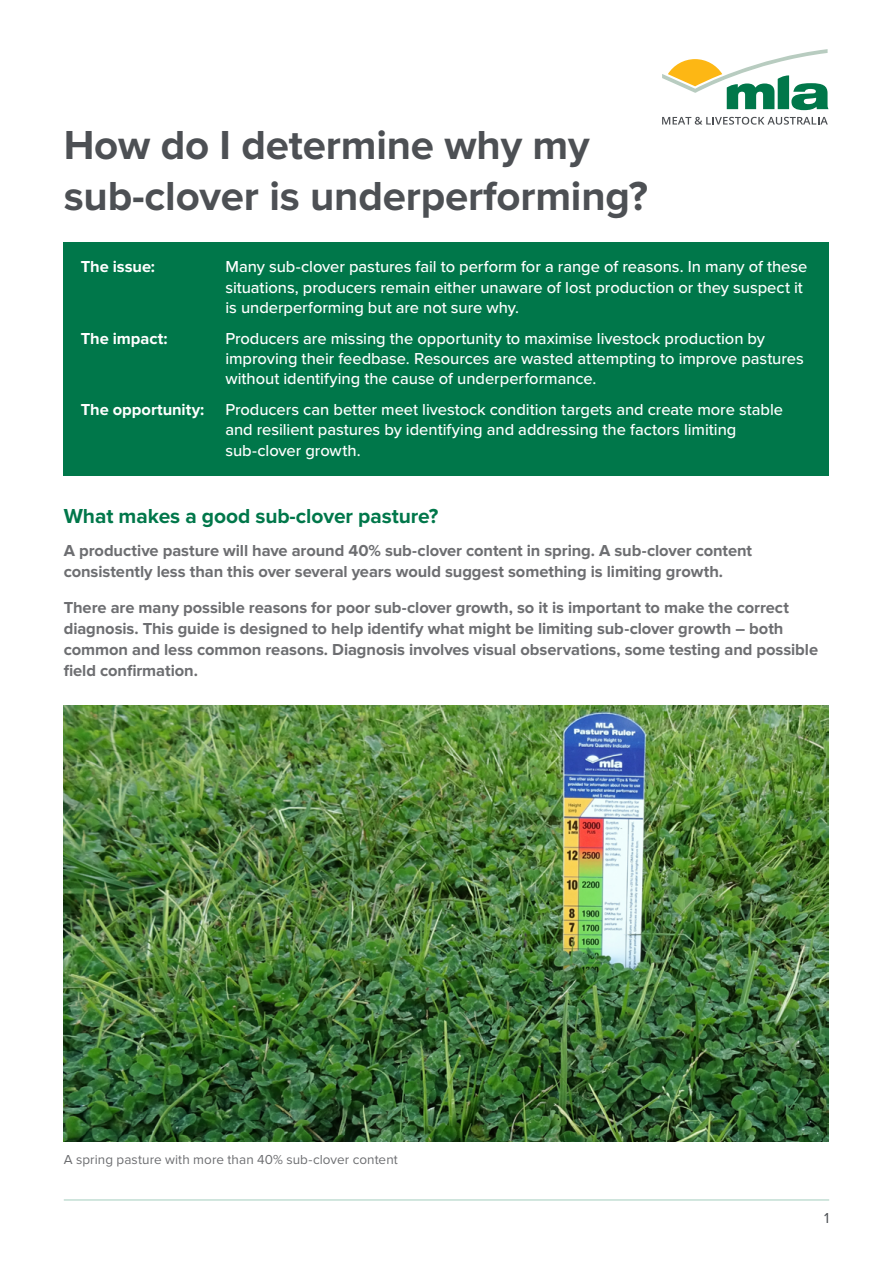
<style>
.page{position:relative;width:893px;height:1263px;background:#fff}
.page>*{position:absolute;margin:0;border:0;box-sizing:border-box;transform-origin:0 0}
.t1{font:700 42px/51px "Proxima Nova";letter-spacing:-.005em;color:#4d5054}
.t2{font:700 21px "Proxima Nova";letter-spacing:-.005em;color:#00774a}
.t3{font:500 16.5px/20.2px "Proxima Nova";letter-spacing:-.005em;color:#fff}
.t4{font:700 16.5px/21px "Proxima Nova";letter-spacing:-.005em;color:#6d6e71}
.t5{font:700 16.5px "Proxima Nova";letter-spacing:-.005em;color:#fff}
.t6{font:15px "Proxima Nova";color:#4d5054}
.t7{font:13.5px "Proxima Nova";letter-spacing:.005em;color:#6d6e71}
</style>
<div class="page">
<hr style="left:64px;top:1199px;width:765px;height:2px;background:#00774a">
<svg style="left:662px;top:49px;width:167px;height:61px"></svg>
<svg style="left:662px;top:117px;width:166px;height:8px"></svg>
<div style="left:64px;top:242px;width:765px;height:234px;background:#00774a"></div>
<img style="left:64px;top:705px;width:765px;height:437px">
<h1 class="t1" style="left:64px;top:122px;width:586px">How do I determine why my sub-clover is underperforming?</h1>
<p class="t5" style="left:81px;top:257px;width:76px">The issue:</p>
<p class="t3" style="left:225px;top:257px;width:583px">Many sub-clover pastures fail to perform for a range of reasons. In many of these situations, producers remain either unaware of lost production or they suspect it is underperforming but are not sure why.</p>
<p class="t5" style="left:81px;top:329px;width:88px">The impact:</p>
<p class="t3" style="left:225px;top:329px;width:580px">Producers are missing the opportunity to maximise livestock production by improving their feedbase. Resources are wasted attempting to improve pastures without identifying the cause of underperformance.</p>
<p class="t5" style="left:81px;top:400px;width:125px">The opportunity:</p>
<p class="t3" style="left:225px;top:400px;width:559px">Producers can better meet livestock condition targets and create more stable and resilient pastures by identifying and addressing the factors limiting sub‑clover growth.</p>
<p class="t2" style="left:64px;top:503px;width:376px">What makes a good sub-clover pasture?</p>
<p class="t4" style="left:64px;top:541px;width:690px">A productive pasture will have around 40% sub-clover content in spring. A sub-clover content consistently less than this over several years would suggest something is limiting growth.</p>
<p class="t4" style="left:64px;top:598px;width:756px">There are many possible reasons for poor sub-clover growth, so it is important to make the correct diagnosis. This guide is designed to help identify what might be limiting sub-clover growth – both common and less common reasons. Diagnosis involves visual observations, some testing and possible field confirmation.</p>
<p class="t7" style="left:64px;top:1152px;width:336px">A spring pasture with more than 40% sub-clover content</p>
<p class="t6" style="left:824px;top:1210px;width:7px">1</p>
</div>
